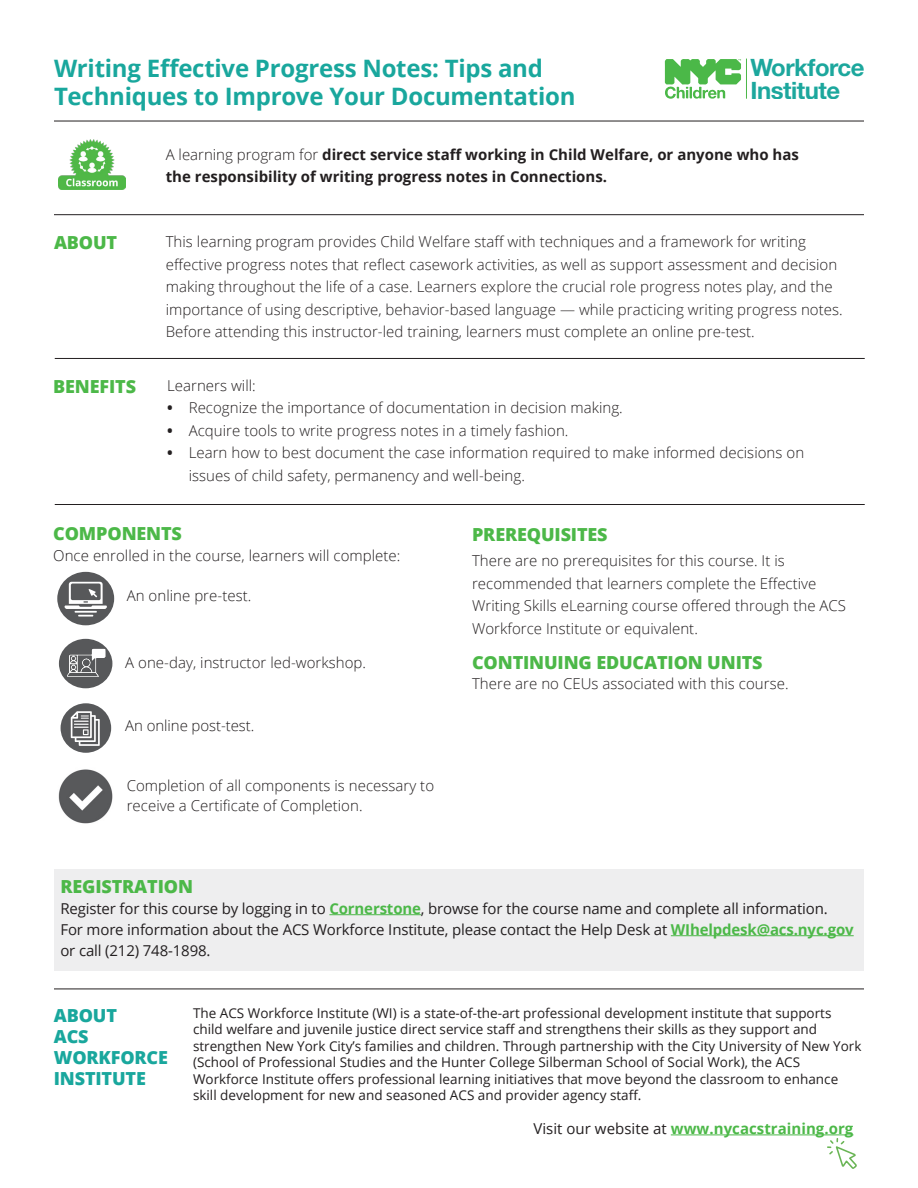
<style>
.page{position:relative;width:918px;height:1188px;background:#fff}
.page>*{position:absolute;margin:0;border:0;box-sizing:border-box;transform-origin:0 0}
.Flyer_Title{font:700 24px/28.5px "Open Sans";letter-spacing:-.01em;color:#19a79d}
.t1{font:700 24px/23px "Helvetica Neue";letter-spacing:-.02em;color:#1ca79d}
.Subhead_2{font:800 18px "Open Sans";letter-spacing:-.01em;color:#4cb848}
.subhead_2_tighter{font:800 18px/21px "Open Sans";letter-spacing:-.01em;color:#19a79d}
.subhead_2_tighter-2{font:800 18px "Open Sans";letter-spacing:-.01em;color:#4cb848}
.Banner_text{font:800 18px "Open Sans";letter-spacing:-.01em;color:#4cb848}
.Body_Text_tighter{font:300 15px/22.5px "Open Sans";letter-spacing:.005em;color:#231f20}
.Banner_text-2{font:15px/21px "Open Sans";letter-spacing:-.01em;color:#231f20}
.Subhead_2-2{font:300 15px/22.5px "Open Sans";letter-spacing:.005em;color:#231f20}
.Lead_In{font:700 15px/22.5px "Open Sans";color:#231f20}
.Body_Text{font:300 15px/20.2px "Open Sans";letter-spacing:.005em;color:#231f20}
.Body_Text_bullet{font:300 15px "Open Sans";letter-spacing:.005em;color:#231f20}
.Banner_text-3{font:700 15px "Open Sans";letter-spacing:.005em;color:#4cb848}
.Sidebar_Text{font:13.5px/16.5px "Open Sans";color:#231f20}
.s1{font-weight:300}
.s2{font-weight:700}
.s3{font-weight:700;color:#4cb848}
.s4{font-weight:400;color:#231f20}
</style>
<div class="page">
<img style="left:58px;top:769px;width:55px;height:55px">
<div style="left:54px;top:869px;width:810px;height:102px;background:#eeeeef"></div>
<hr style="left:329px;top:914px;width:92px;height:1px;background:#4cb848">
<hr style="left:671px;top:935px;width:183px;height:1px;background:#4cb848">
<div style="left:59px;top:639px;width:53px;height:49px;background:#57585a;border-radius:50%"></div>
<svg style="left:93px;top:648px;width:14px;height:31px"></svg>
<img style="left:67px;top:649px;width:39px;height:28px">
<div style="left:57px;top:572px;width:57px;height:53px;background:#57585a;border-radius:50%"></div>
<svg style="left:65px;top:582px;width:42px;height:27px"></svg>
<hr style="left:75px;top:611px;width:22px;height:2px;background:#fff">
<svg style="left:78px;top:615px;width:15px;height:2px"></svg>
<div style="left:61px;top:703px;width:50px;height:50px;background:#57585a;border-radius:50%"></div>
<svg style="left:71px;top:711px;width:29px;height:35px"></svg>
<hr style="left:54px;top:121px;width:810px;height:1px;background:#231f20">
<svg style="left:665px;top:59px;width:76px;height:40px"></svg>
<hr style="left:746px;top:59px;width:1px;height:40px;background:#4bb848">
<hr style="left:54px;top:989px;width:810px;height:1px;background:#231f20">
<hr style="left:54px;top:214px;width:810px;height:1px;background:#231f20">
<hr style="left:55px;top:504px;width:810px;height:1px;background:#231f20">
<hr style="left:55px;top:358px;width:810px;height:1px;background:#231f20">
<hr style="left:671px;top:1135px;width:182px;height:1px;background:#4cb848">
<svg style="left:827px;top:1138px;width:30px;height:31px"></svg>
<img style="left:59px;top:140px;width:66px;height:49px">
<p class="Flyer_Title" style="left:54px;top:53px;width:523px">Writing Effective Progress Notes: Tips and<br>Techniques to Improve Your Documentation</p>
<p class="t1" style="left:751px;top:56px;width:116px">Workforce<br>Institute</p>
<p class="subhead_2_tighter-2" style="left:54px;top:229px;width:65px">ABOUT</p>
<p class="subhead_2_tighter-2" style="left:53px;top:373px;width:84px">BENEFITS</p>
<p class="Lead_In" style="left:166px;top:143px;width:635px"><span class="s1">A learning program for</span> direct service staff working in Child Welfare, or anyone who has the responsibility of writing progress notes in Connections.</p>
<p class="Body_Text_tighter" style="left:166px;top:230px;width:678px">This learning program provides Child Welfare staff with techniques and a framework for writing effective progress notes that reflect casework activities, as well as support assessment and decision making throughout the life of a case. Learners explore the crucial role progress notes play, and the importance of using descriptive, behavior-based language — while practicing writing progress notes.<br>Before attending this instructor-led training, learners must complete an online pre-test.</p>
<p class="Body_Text" style="left:167px;top:375px;width:90px">Learners will:</p>
<p class="Body_Text_tighter" style="left:167px;top:396px;width:457px"><span class="s2">•</span> Recognize the importance of documentation in decision making.</p>
<p class="Body_Text_tighter" style="left:167px;top:419px;width:403px"><span class="s2">•</span> Acquire tools to write progress notes in a timely fashion.</p>
<p class="Body_Text_tighter" style="left:189px;top:441px;width:617px;text-indent:-22px"><span class="s2">•</span> Learn how to best document the case information required to make informed decisions on issues of child safety, permanency and well-being.</p>
<p class="subhead_2_tighter-2" style="left:53px;top:520px;width:130px">COMPONENTS</p>
<p class="Body_Text_tighter" style="left:53px;top:544px;width:349px">Once enrolled in the course, learners will complete:</p>
<p class="Body_Text_bullet" style="left:127px;top:585px;width:126px">An online pre-test.</p>
<p class="Body_Text_bullet" style="left:125px;top:653px;width:242px">A one-day, instructor led-workshop.</p>
<p class="Body_Text_tighter" style="left:125px;top:714px;width:131px">An online post-test.</p>
<p class="Body_Text" style="left:127px;top:775px;width:309px">Completion of all components is necessary to receive a Certificate of Completion.</p>
<p class="Subhead_2" style="left:472px;top:521px;width:137px">PREREQUISITES</p>
<p class="Subhead_2-2" style="left:472px;top:549px;width:376px">There are no prerequisites for this course. It is recommended that learners complete the Effective Writing Skills eLearning course offered through the ACS Workforce Institute or equivalent.</p>
<p class="Subhead_2" style="left:472px;top:649px;width:292px">CONTINUING EDUCATION UNITS</p>
<p class="Subhead_2-2" style="left:472px;top:672px;width:318px">There are no CEUs associated with this course.</p>
<p class="Banner_text" style="left:60px;top:872px;width:134px">REGISTRATION</p>
<p class="Banner_text-2" style="left:60px;top:897px;width:795px">Register for this course by logging in to <span class="s3">Cornerstone</span>, browse for the course name and complete all information.<br>For more information about the ACS Workforce Institute, please contact the Help Desk at <span class="s3">WIhelpdesk@acs.nyc.gov </span>or call (212) 748-1898.</p>
<p class="subhead_2_tighter" style="left:54px;top:1004px;width:65px">ABOUT<br>ACS</p>
<p class="subhead_2_tighter" style="left:54px;top:1046px;width:116px">WORKFORCE<br>INSTITUTE</p>
<p class="Sidebar_Text" style="left:193px;top:1004px;width:670px">The ACS Workforce Institute (WI) is a state-of-the-art professional development institute that supports child welfare and juvenile justice direct service staff and strengthens their skills as they support and strengthen New York City’s families and children. Through partnership with the City University of New York (School of Professional Studies and the Hunter College Silberman School of Social Work), the ACS Workforce Institute offers professional learning initiatives that move beyond the classroom to enhance skill development for new and seasoned ACS and provider agency staff.</p>
<p class="Banner_text-3" style="left:533px;top:1118px;width:322px"><span class="s4">Visit our website at</span> www.nycacstraining.org</p>
</div>
